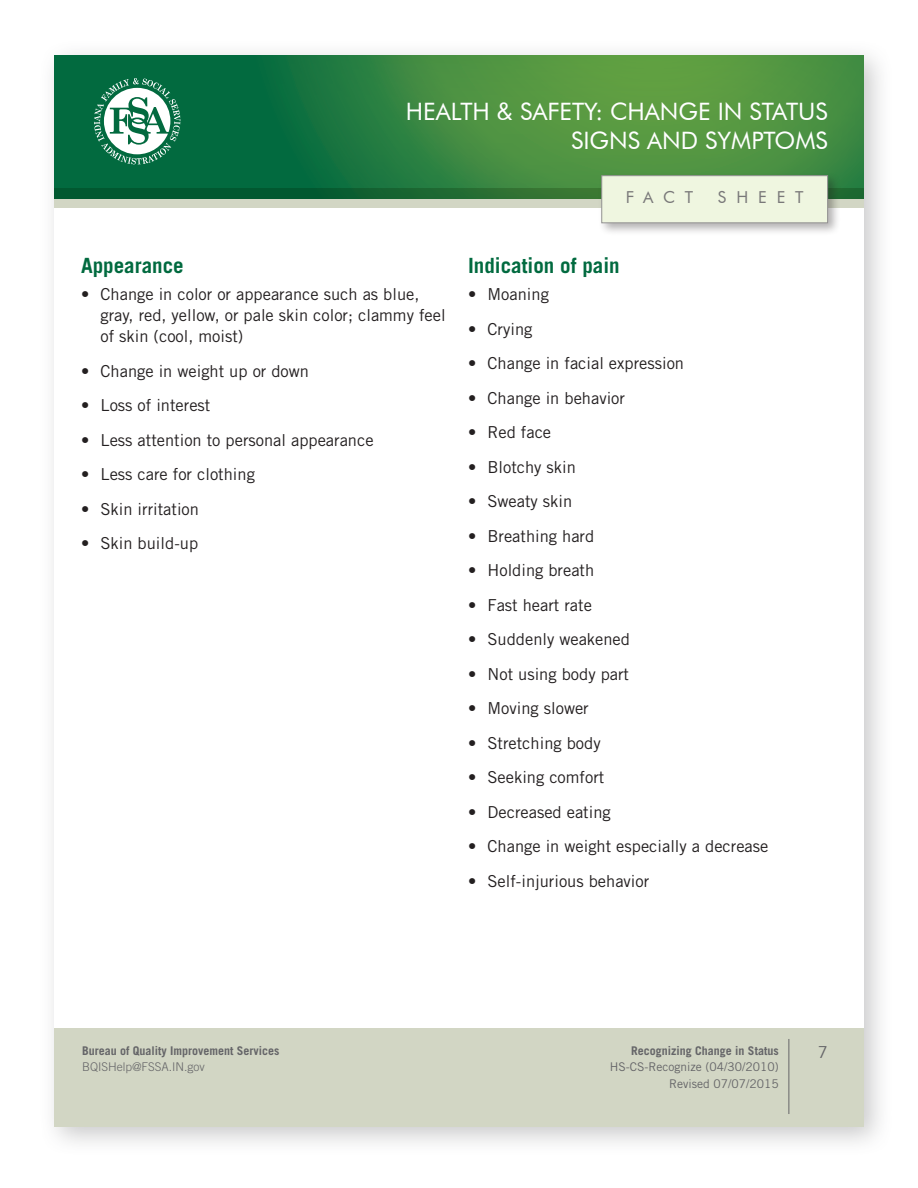
<style>
.page{position:relative;width:918px;height:1188px;background:#fff}
.page>*{position:absolute;margin:0;border:0;box-sizing:border-box;transform-origin:0 0}
.t1{font:24px/28.8px "Futura BT";color:#fff;text-align:right}
.t2{font:700 21px "Trade Gothic";color:#016a3f}
.t3{font:16.5px/21px "Trade Gothic";color:#231f20}
.t4{font:16.5px "Futura BT";letter-spacing:.6em;color:#797879}
.t5{font:16.5px "Trade Gothic";color:#656568}
.t6{font:700 12px "Trade Gothic";color:#656568}
.t7{font:12px/16.5px "Trade Gothic";color:#656568;text-align:right}
.t8{font:300 12px "Trade Gothic";color:#656568}
</style>
<div class="page">
<div style="left:38px;top:40px;width:856px;height:1116px;background:#656568;opacity:.35"></div>
<div style="left:55px;top:56px;width:809px;height:1071px;background:#fff"></div>
<div style="left:55px;top:1028px;width:809px;height:99px;background:#d2d6c4"></div>
<hr style="left:789px;top:1039px;width:1px;height:75px;background:#656568">
<div style="left:52px;top:56px;width:814px;height:145px;background:#016a3f;opacity:.45"></div>
<svg style="left:94px;top:78px;width:86px;height:86px"></svg>
<svg style="left:55px;top:188px;width:809px;height:19px;background:#63926e"></svg>
<div style="left:598px;top:172px;width:243px;height:64px;background:#231f20;opacity:.35"></div>
<div style="left:602px;top:176px;width:226px;height:47px;background:#eff6e0;border:1px solid #939292"></div>
<h1 class="t1" style="left:406px;top:97px;width:423px">HEALTH &amp; SAFETY: CHANGE IN STATUS<br>SIGNS AND SYMPTOMS</h1>
<p class="t2" style="left:81px;top:252px;width:104px">Appearance</p>
<p class="t3" style="left:101px;top:284px;width:347px;text-indent:-20px">• Change in color or appearance such as blue, gray, red, yellow, or pale skin color; clammy feel of skin (cool, moist)</p>
<p class="t3" style="left:81px;top:360px;width:230px">• Change in weight up or down</p>
<p class="t3" style="left:81px;top:395px;width:131px">• Loss of interest</p>
<p class="t3" style="left:81px;top:429px;width:294px">• Less attention to personal appearance</p>
<p class="t3" style="left:81px;top:464px;width:175px">• Less care for clothing</p>
<p class="t3" style="left:81px;top:498px;width:120px">• Skin irritation</p>
<p class="t3" style="left:81px;top:533px;width:119px">• Skin build-up</p>
<p class="t4" style="left:626px;top:187px;width:69px">FACT</p>
<p class="t4" style="left:718px;top:187px;width:87px">SHEET</p>
<p class="t2" style="left:468px;top:252px;width:153px">Indication of pain</p>
<p class="t3" style="left:468px;top:284px;width:82px">• Moaning</p>
<p class="t3" style="left:468px;top:318px;width:66px">• Crying</p>
<p class="t3" style="left:468px;top:353px;width:218px">• Change in facial expression</p>
<p class="t3" style="left:468px;top:387px;width:159px">• Change in behavior</p>
<p class="t3" style="left:468px;top:422px;width:85px">• Red face</p>
<p class="t3" style="left:468px;top:456px;width:109px">• Blotchy skin</p>
<p class="t3" style="left:468px;top:491px;width:106px">• Sweaty skin</p>
<p class="t3" style="left:468px;top:525px;width:128px">• Breathing hard</p>
<p class="t3" style="left:468px;top:560px;width:128px">• Holding breath</p>
<p class="t3" style="left:468px;top:594px;width:125px">• Fast heart rate</p>
<p class="t3" style="left:468px;top:629px;width:164px">• Suddenly weakened</p>
<p class="t3" style="left:468px;top:663px;width:163px">• Not using body part</p>
<p class="t3" style="left:468px;top:698px;width:122px">• Moving slower</p>
<p class="t3" style="left:468px;top:732px;width:134px">• Stretching body</p>
<p class="t3" style="left:468px;top:767px;width:138px">• Seeking comfort</p>
<p class="t3" style="left:468px;top:801px;width:144px">• Decreased eating</p>
<p class="t3" style="left:468px;top:836px;width:302px">• Change in weight especially a decrease</p>
<p class="t3" style="left:468px;top:870px;width:183px">• Self-injurious behavior</p>
<p class="t6" style="left:82px;top:1043px;width:199px">Bureau of Quality Improvement Services</p>
<p class="t8" style="left:82px;top:1060px;width:124px">BQISHelp@FSSA.IN.gov</p>
<p class="t6" style="left:631px;top:1043px;width:149px">Recognizing Change in Status</p>
<p class="t5" style="left:818px;top:1042px;width:12px">7</p>
<p class="t7" style="left:610px;top:1059px;width:170px">HS-CS-Recognize (04/30/2010)<br>Revised 07/07/2015</p>
</div>
